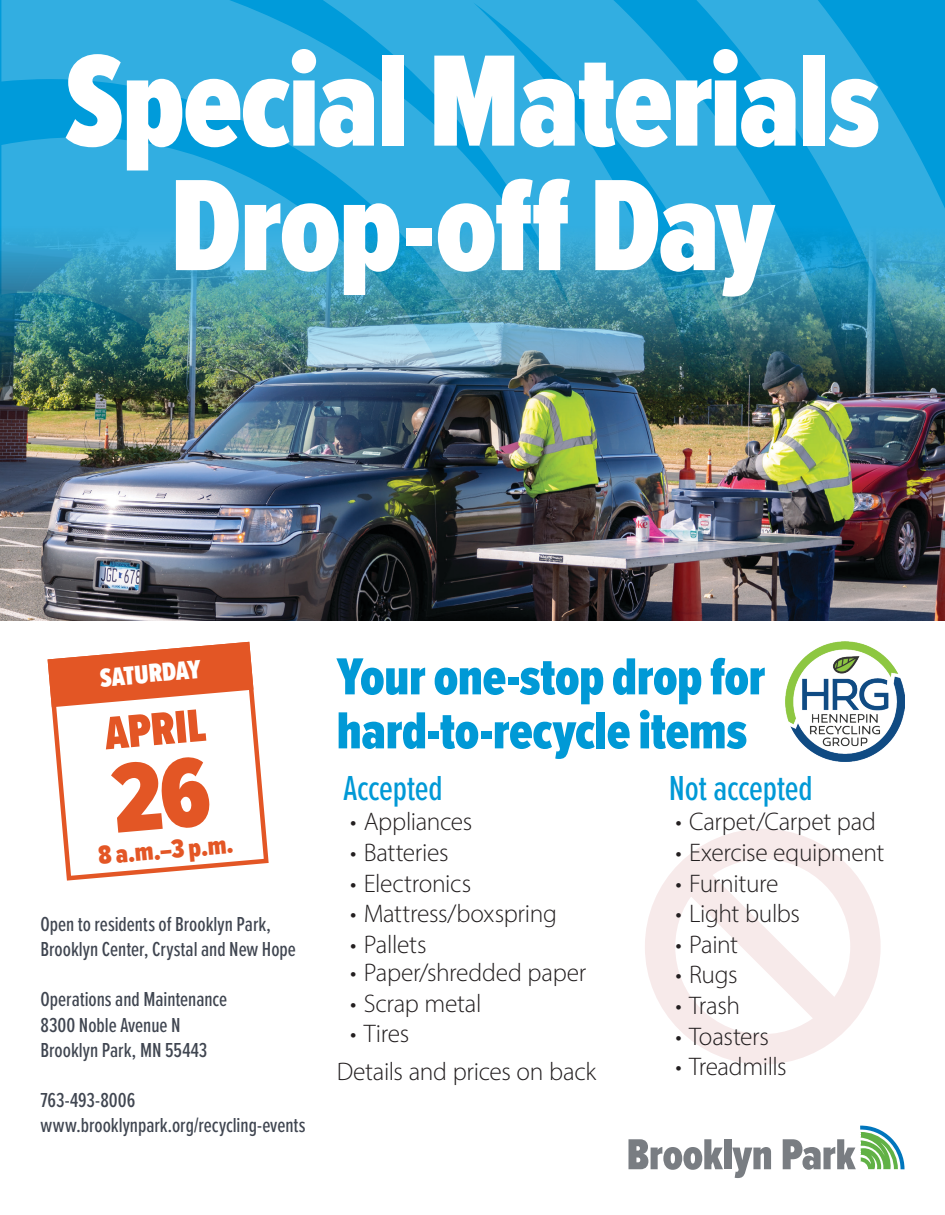
<style>
.page{position:relative;width:945px;height:1215px;background:#fff}
.page>*{position:absolute;margin:0;border:0;box-sizing:border-box;transform-origin:0 0}
.t1{font:900 135px/124.5px "Proxima Nova Ex Cn";letter-spacing:-.015em;color:#fff;text-align:center}
.t2{font:900 54px/54px "Proxima Nova Ex Cn";letter-spacing:-.005em;color:#0099d6}
.Center{font:900 48px "Proxima Nova Ex Cn";color:#e35625}
.Box_text{font:500 36px "Proxima Nova Ex Cn";letter-spacing:-.005em;color:#0099d6}
.Center-2{font:900 27px "Proxima Nova Ex Cn";color:#e35625}
.Center-3{font:900 27px "Proxima Nova Ex Cn";color:#fff}
.t3{font:300 25.5px "Myriad Pro";letter-spacing:-.015em;color:#231f20}
.t4{font:500 21px/25.2px "Proxima Nova Ex Cn";color:#3f4550}
</style>
<div class="page">
<svg style="left:0;top:0;width:945px;height:221px;background:#23a8de"></svg>
<div style="left:48px;top:642px;width:220px;height:238px;border:4px solid #e35625;border-radius:18px"></div>
<svg style="left:48px;top:642px;width:205px;height:65px"></svg>
<svg style="left:629px;top:1139px;width:94px;height:31px"></svg>
<div style="left:724px;top:1139px;width:7px;height:30px;background:#797d82"></div>
<svg style="left:732px;top:1147px;width:39px;height:31px"></svg>
<svg style="left:783px;top:1125px;width:121px;height:45px"></svg>
<svg style="left:647px;top:831px;width:231px;height:231px"></svg>
<img style="left:0;top:221px;width:945px;height:400px">
<img style="left:785px;top:642px;width:119px;height:119px">
<p class="t1" style="left:65px;top:37px;width:816px">Special Materials<br>Drop-off Day</p>
<p class="Center-3" style="left:98px;top:658px;width:103px;rotate:-5deg">SATURDAY</p>
<p class="Center" style="left:102px;top:699px;width:103px;rotate:-5deg">APRIL</p>
<p class="Center-2" style="left:97px;top:836px;width:137px;rotate:-5deg">8 a.m.–3 p.m.</p>
<p class="t4" style="left:40px;top:911px;width:257px">Open to residents of Brooklyn Park,<br>Brooklyn Center, Crystal and New Hope</p>
<p class="t4" style="left:40px;top:986px;width:188px">Operations and Maintenance</p>
<p class="t4" style="left:40px;top:1011px;width:168px">8300 Noble Avenue N<br>Brooklyn Park, MN 55443</p>
<p class="t4" style="left:40px;top:1087px;width:267px">763-493-8006 www.brooklynpark.org/recycling-events</p>
<p class="t2" style="left:337px;top:649px;width:430px">Your one-stop drop for hard-to-recycle items</p>
<p class="Box_text" style="left:344px;top:762px;width:101px">Accepted</p>
<p class="t3" style="left:350px;top:807px;width:124px">• Appliances</p>
<p class="t3" style="left:350px;top:837px;width:100px">• Batteries</p>
<p class="t3" style="left:350px;top:868px;width:122px">• Electronics</p>
<p class="t3" style="left:350px;top:898px;width:208px">• Mattress/boxspring</p>
<p class="t3" style="left:350px;top:929px;width:78px">• Pallets</p>
<p class="t3" style="left:350px;top:957px;width:238px">• Paper/shredded paper</p>
<p class="t3" style="left:350px;top:988px;width:133px">• Scrap metal</p>
<p class="t3" style="left:350px;top:1019px;width:60px">• Tires</p>
<p class="t3" style="left:337px;top:1056px;width:261px">Details and prices on back</p>
<p class="Box_text" style="left:669px;top:762px;width:145px">Not accepted</p>
<p class="t3" style="left:676px;top:807px;width:202px">• Carpet/Carpet pad</p>
<p class="t3" style="left:676px;top:837px;width:210px">• Exercise equipment</p>
<p class="t3" style="left:676px;top:868px;width:105px">• Furniture</p>
<p class="t3" style="left:676px;top:898px;width:126px">• Light bulbs</p>
<p class="t3" style="left:676px;top:929px;width:64px">• Paint</p>
<p class="t3" style="left:676px;top:960px;width:64px">• Rugs</p>
<p class="t3" style="left:676px;top:990px;width:66px">• Trash</p>
<p class="t3" style="left:676px;top:1021px;width:95px">• Toasters</p>
<p class="t3" style="left:676px;top:1051px;width:113px">• Treadmills</p>
</div>
